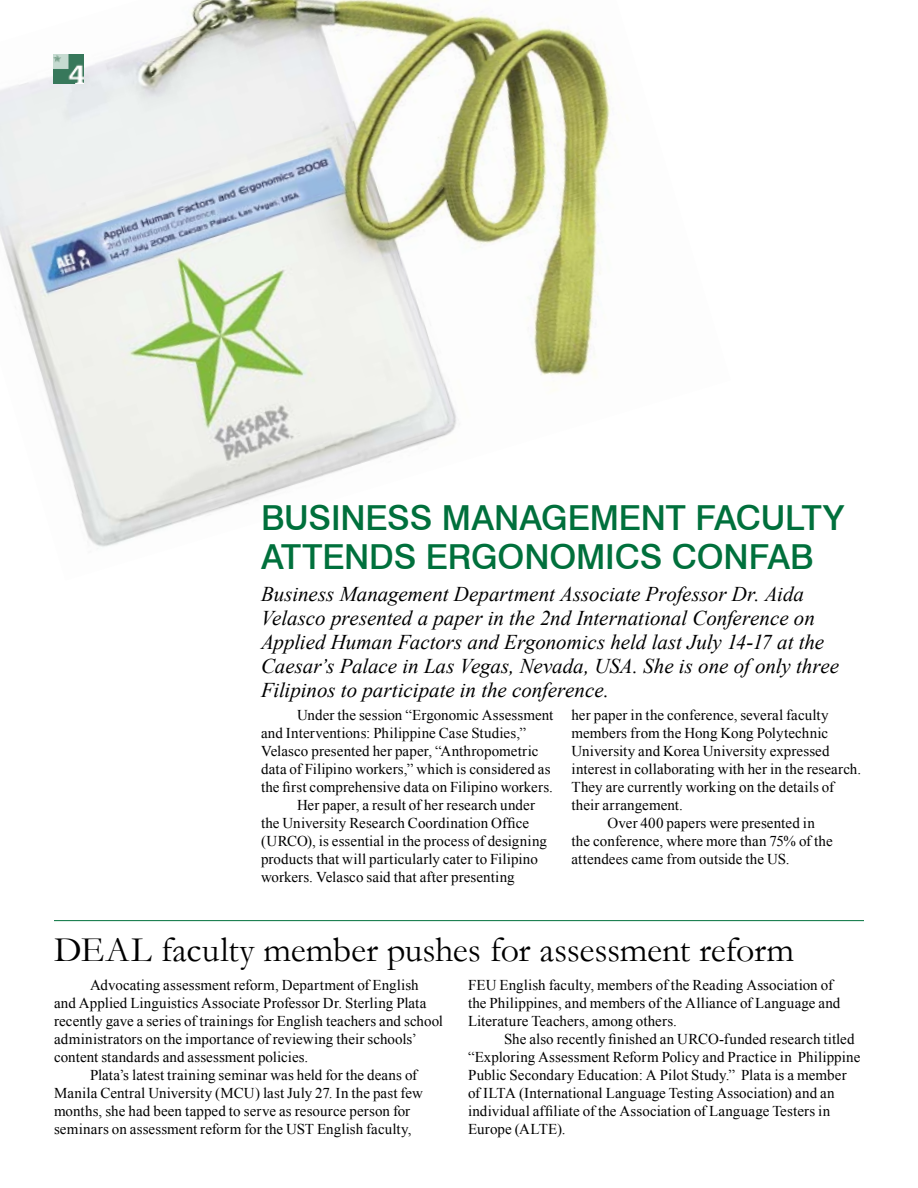
<style>
.page{position:relative;width:918px;height:1188px;background:#fff}
.page>*{position:absolute;margin:0;border:0;box-sizing:border-box;transform-origin:0 0}
.t1{font:36px "Garamond";letter-spacing:-.01em;color:#000}
.t2{font:500 34.5px "Swiss 721 BT";letter-spacing:-.005em;color:#00703c}
.t3{font:italic 21px/24px "Times New Roman";letter-spacing:-.005em;color:#000}
.t4{font:15px/18px "Times New Roman";letter-spacing:.005em;color:#000}
</style>
<div class="page">
<img style="left:0;top:0;width:616px;height:547px">
<img style="left:54px;top:55px;width:29px;height:29px">
<hr style="left:54px;top:920px;width:810px;height:1px;background:#00703c">
<h2 class="t2" style="left:261px;top:496px;width:127px">BUSINESS</h2>
<h2 class="t2" style="left:442px;top:496px;width:404px">MANAGEMENT FACULTY</h2>
<h2 class="t2" style="left:261px;top:535px;width:22px">ATTE</h2>
<h2 class="t2" style="left:344px;top:535px;width:447px">NDS ERGONOMICS CONFAB</h2>
<p class="t3" style="left:261px;top:581px;width:580px">Business Management Department Associate Professor Dr. Aida Velasco presented a paper in the 2nd International Conference on Applied Human Factors and Ergonomics held last July 14-17 at the Caesar’s Palace in Las Vegas, Nevada, USA. She is one of only three Filipinos to participate in the conference.</p>
<p class="t4" style="left:297px;top:706px;width:258px">Under the session “Ergonomic Assessment</p>
<p class="t4" style="left:261px;top:724px;width:267px">and Interventions: Philippine Case Studies,”</p>
<p class="t4" style="left:261px;top:742px;width:279px">Velasco presented her paper, “Anthropometric</p>
<p class="t4" style="left:261px;top:760px;width:291px">data of Filipino workers,” which is considered as</p>
<p class="t4" style="left:261px;top:778px;width:293px">the first comprehensive data on Filipino workers.</p>
<p class="t4" style="left:297px;top:796px;width:240px">Her paper, a result of her research under</p>
<p class="t4" style="left:261px;top:814px;width:270px">the University Research Coordination Office</p>
<p class="t4" style="left:261px;top:832px;width:288px">(URCO), is essential in the process of designing</p>
<p class="t4" style="left:261px;top:850px;width:278px">products that will particularly cater to Filipino</p>
<p class="t4" style="left:261px;top:868px;width:255px">workers. Velasco said that after presenting</p>
<p class="t4" style="left:572px;top:706px;width:259px">her paper in the conference, several faculty</p>
<p class="t4" style="left:572px;top:724px;width:258px">members from the Hong Kong Polytechnic</p>
<p class="t4" style="left:572px;top:742px;width:260px">University and Korea University expressed</p>
<p class="t4" style="left:572px;top:760px;width:291px">interest in collaborating with her in the research.</p>
<p class="t4" style="left:572px;top:778px;width:264px">They are currently working on the details of</p>
<p class="t4" style="left:572px;top:796px;width:113px">their arrangement.</p>
<p class="t4" style="left:608px;top:814px;width:209px">Over 400 papers were presented in</p>
<p class="t4" style="left:572px;top:832px;width:263px">the conference, where more than 75% of the</p>
<p class="t4" style="left:572px;top:850px;width:220px">attendees came from outside the US.</p>
<h1 class="t1" style="left:54px;top:926px;width:742px">DEAL faculty member pushes for assessment reform</h1>
<p class="t4" style="left:90px;top:976px;width:330px">Advocating assessment reform, Department of English</p>
<p class="t4" style="left:54px;top:994px;width:374px">and Applied Linguistics Associate Professor Dr. Sterling Plata</p>
<p class="t4" style="left:54px;top:1012px;width:391px">recently gave a series of trainings for English teachers and school</p>
<p class="t4" style="left:54px;top:1030px;width:364px">administrators on the importance of reviewing their schools’</p>
<p class="t4" style="left:54px;top:1048px;width:256px">content standards and assessment policies.</p>
<p class="t4" style="left:90px;top:1066px;width:329px">Plata’s latest training seminar was held for the deans of</p>
<p class="t4" style="left:54px;top:1084px;width:370px">Manila Central University (MCU) last July 27. In the past few</p>
<p class="t4" style="left:54px;top:1102px;width:358px">months, she had been tapped to serve as resource person for</p>
<p class="t4" style="left:54px;top:1120px;width:359px">seminars on assessment reform for the UST English faculty,</p>
<p class="t4" style="left:468px;top:976px;width:374px">FEU English faculty, members of the Reading Association of the Philippines, and members of the Alliance of Language and<br>Literature Teachers, among others.</p>
<p class="t4" style="left:468px;top:1030px;width:394px;text-indent:36px">She also recently finished an URCO-funded research titled “Exploring Assessment Reform Policy and Practice in Philippine Public Secondary Education: A Pilot Study.” Plata is a member of ILTA (International Language Testing Association) and an individual affiliate of the Association of Language Testers in Europe (ALTE).</p>
</div>
